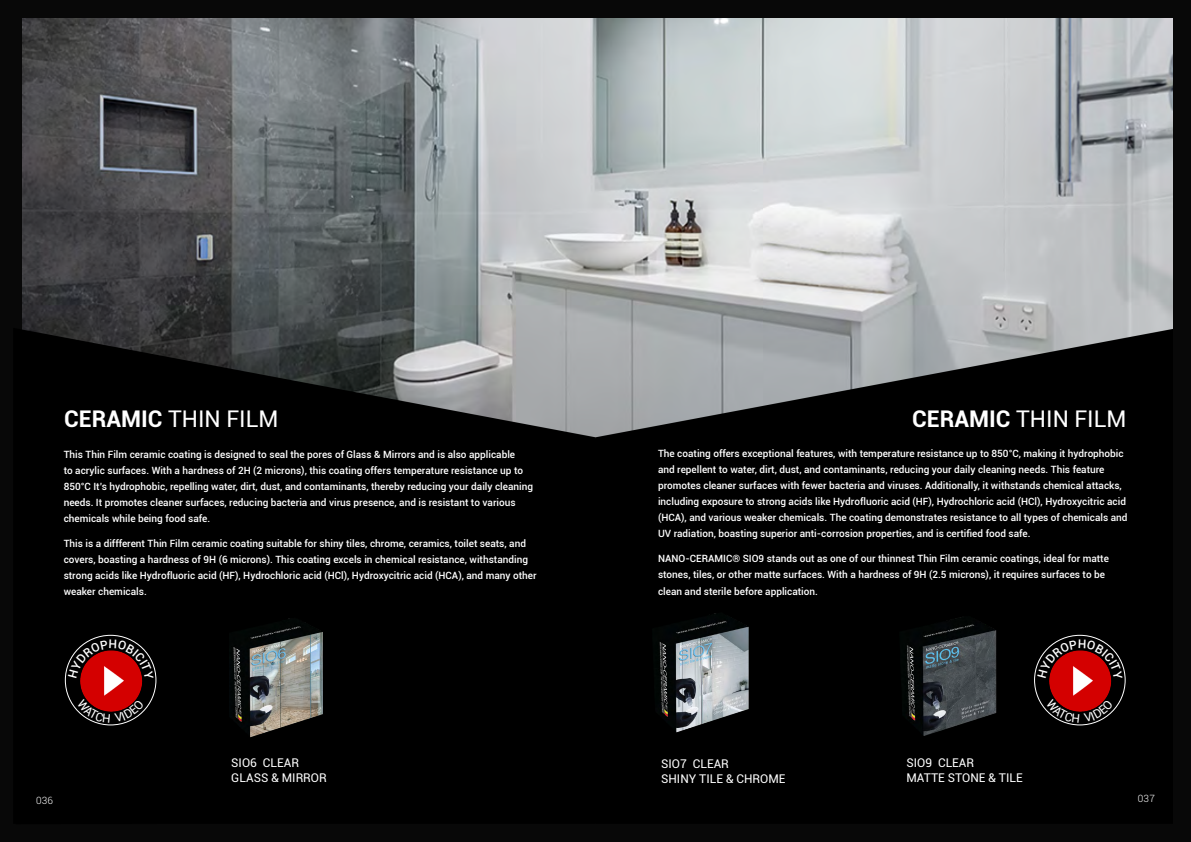
<style>
.page{position:relative;width:1191px;height:842px;background:#000}
.page>*{position:absolute;margin:0;border:0;box-sizing:border-box;transform-origin:0 0}
.t1{font:23px "Roboto";color:#fff}
.t2{font:12px/14.4px "Roboto";color:#fff}
.t3{font:500 10px/16px "Roboto";color:#fff}
.t4{font:300 10px "Roboto";letter-spacing:.03em;color:#fff}
.s1{font-weight:700}
</style>
<div class="page">
<img style="left:23px;top:18px;width:1150px;height:133px">
<img style="left:22px;top:151px;width:1151px;height:575px">
<img style="left:230px;top:597px;width:123px;height:141px">
<svg style="left:65px;top:635px;width:91px;height:90px"></svg>
<img style="left:74px;top:679px;width:74px;height:37px">
<svg style="left:1034px;top:635px;width:91px;height:90px"></svg>
<img style="left:1043px;top:679px;width:73px;height:37px">
<img style="left:646px;top:607px;width:116px;height:126px">
<img style="left:886px;top:595px;width:140px;height:141px">
<svg style="left:68px;top:640px;width:85px;height:39px"></svg>
<svg style="left:77px;top:699px;width:67px;height:24px"></svg>
<svg style="left:1037px;top:640px;width:85px;height:39px"></svg>
<svg style="left:1046px;top:699px;width:67px;height:24px"></svg>
<h1 class="t1" style="left:64px;top:405px;width:216px"><span class="s1">CERAMIC</span> THIN FILM</h1>
<p class="t3" style="left:64px;top:447px;width:471px">This Thin Film ceramic coating is designed to seal the pores of Glass &amp; Mirrors and is also applicable<br>to acrylic surfaces. With a hardness of 2H (2 microns), this coating offers temperature resistance up to 850°C It’s hydrophobic, repelling water, dirt, dust, and contaminants, thereby reducing your daily cleaning needs. It promotes cleaner surfaces, reducing bacteria and virus presence, and is resistant to various chemicals while being food safe.</p>
<p class="t3" style="left:64px;top:536px;width:474px">This is a diffferent Thin Film ceramic coating suitable for shiny tiles, chrome, ceramics, toilet seats, and covers, boasting a hardness of 9H (6 microns). This coating excels in chemical resistance, withstanding strong acids like Hydrofluoric acid (HF), Hydrochloric acid (HCl), Hydroxycitric acid (HCA), and many other weaker chemicals.</p>
<h1 class="t1" style="left:912px;top:405px;width:216px"><span class="s1">CERAMIC</span> THIN FILM</h1>
<p class="t3" style="left:658px;top:446px;width:471px">The coating offers exceptional features, with temperature resistance up to 850°C, making it hydrophobic and repellent to water, dirt, dust, and contaminants, reducing your daily cleaning needs. This feature promotes cleaner surfaces with fewer bacteria and viruses. Additionally, it withstands chemical attacks, including exposure to strong acids like Hydrofluoric acid (HF), Hydrochloric acid (HCl), Hydroxycitric acid (HCA), and various weaker chemicals. The coating demonstrates resistance to all types of chemicals and UV radiation, boasting superior anti-corrosion properties, and is certified food safe.</p>
<p class="t3" style="left:658px;top:551px;width:452px">NANO-CERAMIC® SIO9 stands out as one of our thinnest Thin Film ceramic coatings, ideal for matte stones, tiles, or other matte surfaces. With a hardness of 9H (2.5 microns), it requires surfaces to be clean and sterile before application.</p>
<p class="t2" style="left:231px;top:756px;width:97px">SIO6 CLEAR<br>GLASS &amp; MIRROR</p>
<p class="t2" style="left:661px;top:757px;width:126px">SIO7 CLEAR<br>SHINY TILE &amp; CHROME</p>
<p class="t2" style="left:906px;top:756px;width:118px">SIO9 CLEAR<br>MATTE STONE &amp; TILE</p>
<p class="t4" style="left:36px;top:795px;width:19px">036</p>
<p class="t4" style="left:1137px;top:793px;width:19px">037</p>
</div>
